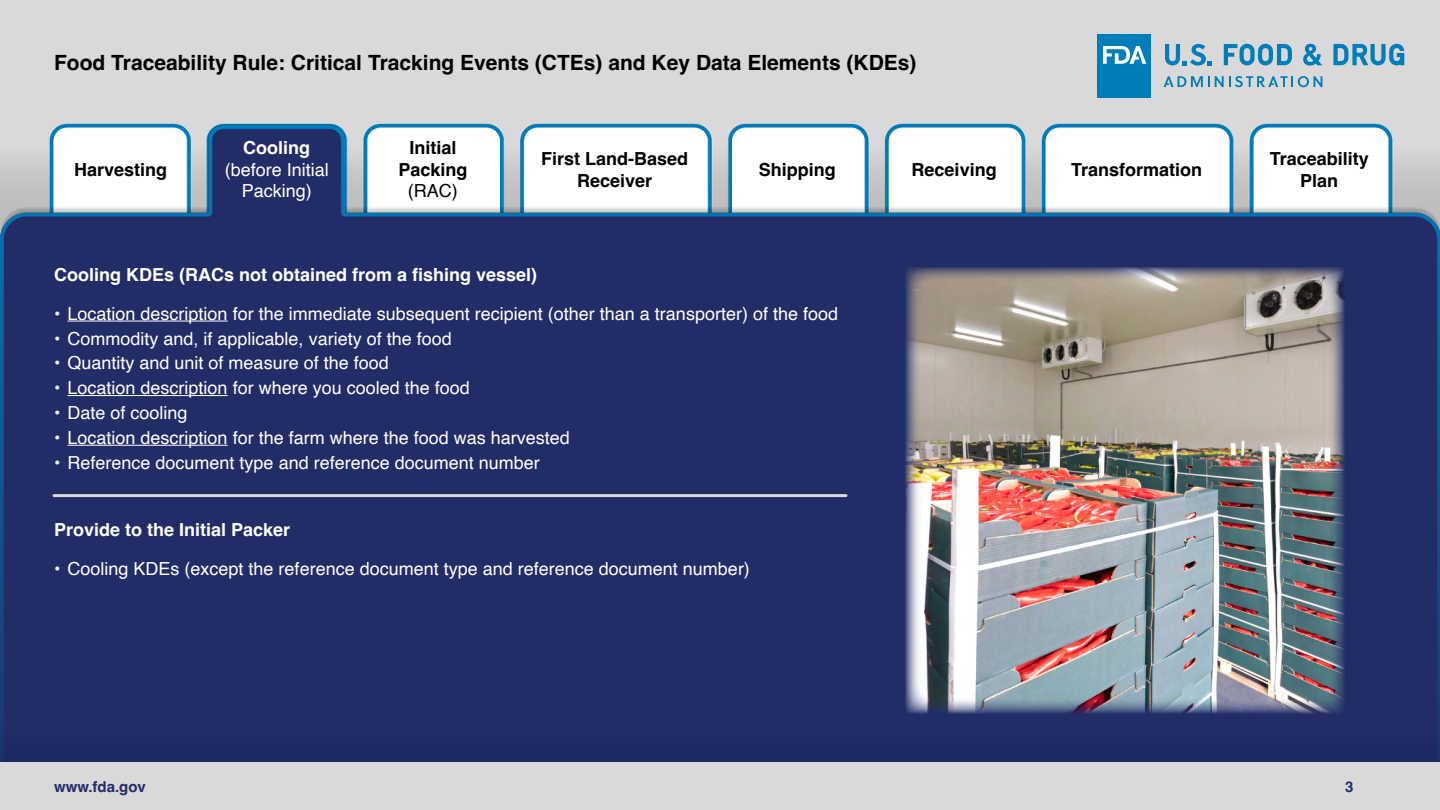
<style>
.page{position:relative;width:1440px;height:810px;background:#fff}
.page>*{position:absolute;margin:0;border:0;box-sizing:border-box;transform-origin:0 0}
.t1{font:700 21px "Helvetica";color:#000}
.t2{font:18px/21.6px "Helvetica";color:#fff;text-align:center}
.t3{font:700 18px/21.6px "Helvetica";color:#000;text-align:center}
.t4{font:700 18px "Helvetica";color:#fff}
.t5{font:18px "Helvetica";color:#000}
.t6{font:700 15px "Helvetica";color:#222c67}
.s1{font-weight:700}
</style>
<div class="page">
<div style="left:0;top:0;width:1440px;height:762px;background:#d9d9d9"></div>
<div style="left:0;top:762px;width:1440px;height:48px;background:#d9d9d9"></div>
<svg style="left:1163px;top:76px;width:159px;height:11px;background:#8eb9ce"></svg>
<svg style="left:1223px;top:44px;width:69px;height:21px"></svg>
<svg style="left:1303px;top:44px;width:19px;height:22px"></svg>
<svg style="left:1333px;top:44px;width:71px;height:21px"></svg>
<svg style="left:1165px;top:44px;width:47px;height:22px"></svg>
<div style="left:1097px;top:34px;width:54px;height:64px;background:#007dbb"></div>
<svg style="left:1103px;top:46px;width:43px;height:18px"></svg>
<img style="left:0;top:107px;width:1440px;height:649px">
<hr style="left:68px;top:321px;width:160px;height:1px;background:#fff">
<hr style="left:68px;top:395px;width:160px;height:1px;background:#fff">
<hr style="left:68px;top:445px;width:160px;height:1px;background:#fff">
<hr style="left:54px;top:494px;width:792px;height:3px;background:#d9d9d9">
<img style="left:905px;top:267px;width:439px;height:447px">
<p class="t1" style="left:54px;top:50px;width:864px">Food Traceability Rule: Critical Tracking Events (CTEs) and Key Data Elements (KDEs)</p>
<p class="t3" style="left:74px;top:161px;width:95px">Harvesting</p>
<p class="t2" style="left:225px;top:138px;width:106px"><span class="s1">Cooling </span>(before Initial<br>Packing)</p>
<p class="t3" style="left:398px;top:139px;width:71px">Initial<br>Packing</p>
<p class="t5" style="left:408px;top:177px;width:51px">(RAC)</p>
<p class="t3" style="left:541px;top:150px;width:149px">First Land-Based<br>Receiver</p>
<p class="t3" style="left:759px;top:161px;width:79px">Shipping</p>
<p class="t3" style="left:911px;top:161px;width:87px">Receiving</p>
<p class="t3" style="left:1269px;top:150px;width:101px">Traceability<br>Plan</p>
<p class="t3" style="left:1071px;top:161px;width:133px">Transformation</p>
<p class="t4" style="left:54px;top:263px;width:485px">Cooling KDEs (RACs not obtained from a fishing vessel)</p>
<p class="t2" style="left:54px;top:303px;width:785px">• Location description for the immediate subsequent recipient (other than a transporter) of the food</p>
<p class="t2" style="left:54px;top:328px;width:399px">• Commodity and, if applicable, variety of the food</p>
<p class="t2" style="left:54px;top:353px;width:336px">• Quantity and unit of measure of the food</p>
<p class="t2" style="left:54px;top:378px;width:417px">• Location description for where you cooled the food</p>
<p class="t2" style="left:54px;top:402px;width:135px">• Date of cooling</p>
<p class="t2" style="left:54px;top:427px;width:517px">• Location description for the farm where the food was harvested</p>
<p class="t2" style="left:54px;top:452px;width:487px">• Reference document type and reference document number</p>
<p class="t4" style="left:54px;top:518px;width:238px">Provide to the Initial Packer</p>
<p class="t2" style="left:54px;top:558px;width:697px">• Cooling KDEs (except the reference document type and reference document number)</p>
<p class="t6" style="left:54px;top:777px;width:93px">www.fda.gov</p>
<p class="t6" style="left:1345px;top:777px;width:10px">3</p>
</div>
